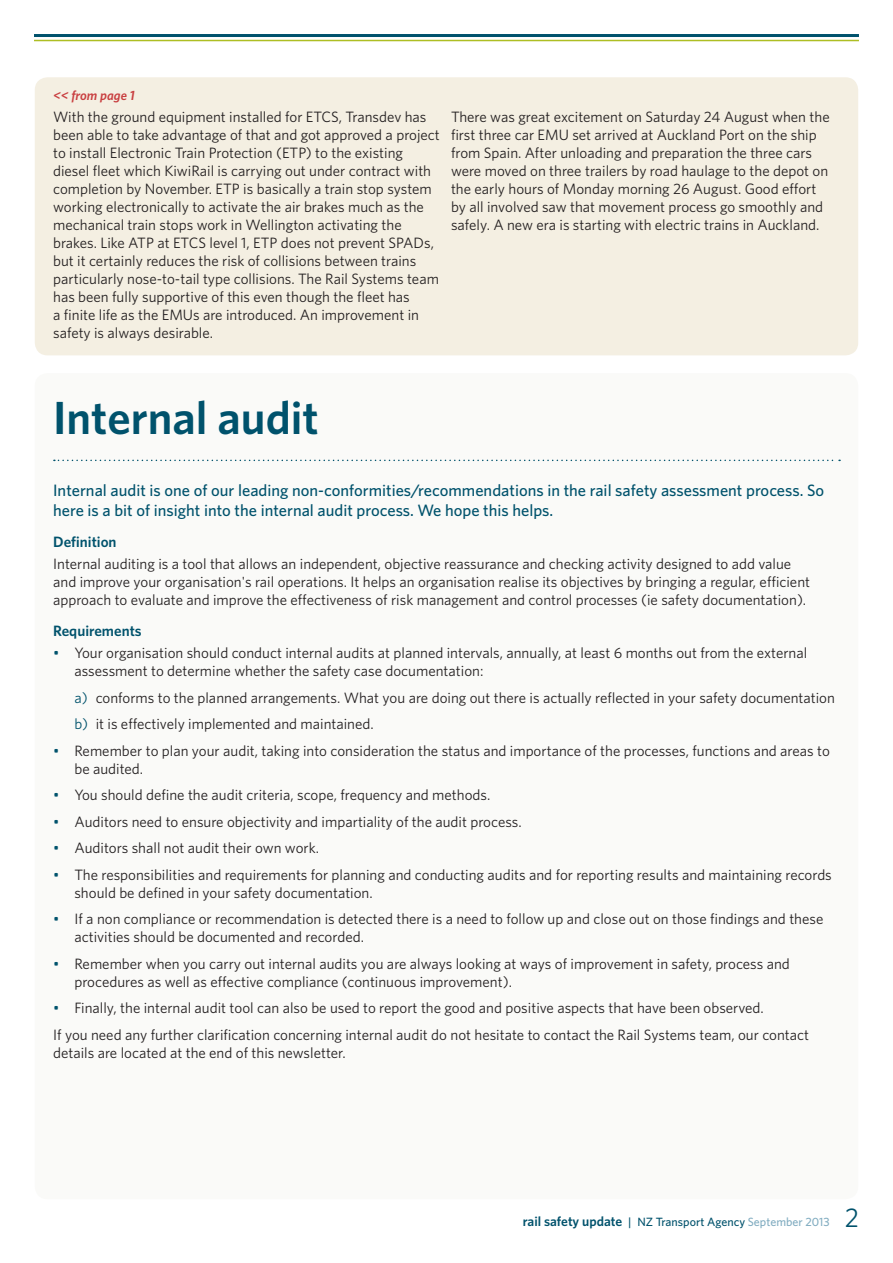
<style>
.page{position:relative;width:893px;height:1263px;background:#fff}
.page>*{position:absolute;margin:0;border:0;box-sizing:border-box;transform-origin:0 0}
.heading_1{font:600 46.5px "Whitney";color:#00526c}
.t1{font:27px "Whitney";color:#00526c}
.intro_para{font:500 16.5px/19.8px "Whitney";color:#00526c}
.body{font:15px/18px "Whitney";color:#231f20}
.subhead_1{font:600 15px "Whitney";color:#00526c}
.body-2{font:italic 600 13.5px "Whitney";color:#c94041}
.t2{font:500 12px "Whitney";color:#00526c}
.s1{color:#00526c}
.s2{font-weight:600;font-size:13.5px}
.s3{color:#82adc1}
</style>
<div class="page">
<hr style="left:34px;top:40px;width:825px;height:1px;background:#aebe24">
<hr style="left:34px;top:34px;width:825px;height:3px;background:#00526c">
<div style="left:35px;top:77px;width:823px;height:278px;background:#f4efe2;border-radius:13px"></div>
<div style="left:35px;top:373px;width:823px;height:826px;background:#fafaf8;border-radius:13px"></div>
<svg style="left:54px;top:460px;width:786px;height:1px"></svg>
<p class="body-2" style="left:53px;top:86px;width:83px">&lt;&lt; from page 1</p>
<p class="body" style="left:53px;top:107px;width:388px">With the ground equipment installed for ETCS, Transdev has been able to take advantage of that and got approved a project to install Electronic Train Protection (ETP) to the existing diesel fleet which KiwiRail is carrying out under contract with completion by November. ETP is basically a train stop system working electronically to activate the air brakes much as the mechanical train stops work in Wellington activating the brakes. Like ATP at ETCS level 1, ETP does not prevent SPADs, but it certainly reduces the risk of collisions between trains particularly nose-to-tail type collisions. The Rail Systems team has been fully supportive of this even though the fleet has<br>a finite life as the EMUs are introduced. An improvement in safety is always desirable.</p>
<p class="body" style="left:451px;top:107px;width:380px">There was great excitement on Saturday 24 August when the first three car EMU set arrived at Auckland Port on the ship from Spain. After unloading and preparation the three cars were moved on three trailers by road haulage to the depot on the early hours of Monday morning 26 August. Good effort by all involved saw that movement process go smoothly and safely. A new era is starting with electric trains in Auckland.</p>
<p class="heading_1" style="left:53px;top:387px;width:267px">Internal audit</p>
<p class="intro_para" style="left:53px;top:480px;width:773px">Internal audit is one of our leading non-conformities/recommendations in the rail safety assessment process. So here is a bit of insight into the internal audit process. We hope this helps.</p>
<p class="subhead_1" style="left:53px;top:532px;width:65px">Definition</p>
<p class="body" style="left:53px;top:555px;width:758px">Internal auditing is a tool that allows an independent, objective reassurance and checking activity designed to add value and improve your organisation's rail operations. It helps an organisation realise its objectives by bringing a regular, efficient approach to evaluate and improve the effectiveness of risk management and control processes (ie safety documentation).</p>
<p class="subhead_1" style="left:53px;top:621px;width:90px">Requirements</p>
<p class="body" style="left:74px;top:644px;width:734px;text-indent:-21px"><span class="s1">•</span> Your organisation should conduct internal audits at planned intervals, annually, at least 6 months out from the external assessment to determine whether the safety case documentation:</p>
<p class="body" style="left:74px;top:688px;width:762px"><span class="s1">a)</span> conforms to the planned arrangements. What you are doing out there is actually reflected in your safety documentation</p>
<p class="body" style="left:74px;top:715px;width:301px"><span class="s1">b)</span> it is effectively implemented and maintained.</p>
<p class="body" style="left:74px;top:741px;width:757px;text-indent:-21px"><span class="s1">•</span> Remember to plan your audit, taking into consideration the status and importance of the processes, functions and areas to be audited.</p>
<p class="body" style="left:53px;top:786px;width:439px"><span class="s1">•</span> You should define the audit criteria, scope, frequency and methods.</p>
<p class="body" style="left:53px;top:812px;width:470px"><span class="s1">•</span> Auditors need to ensure objectivity and impartiality of the audit process.</p>
<p class="body" style="left:53px;top:839px;width:267px"><span class="s1">•</span> Auditors shall not audit their own work.</p>
<p class="body" style="left:74px;top:865px;width:759px;text-indent:-21px"><span class="s1">•</span> The responsibilities and requirements for planning and conducting audits and for reporting results and maintaining records should be defined in your safety documentation.</p>
<p class="body" style="left:74px;top:910px;width:750px;text-indent:-21px"><span class="s1">•</span> If a non compliance or recommendation is detected there is a need to follow up and close out on those findings and these activities should be documented and recorded.</p>
<p class="body" style="left:74px;top:954px;width:717px;text-indent:-21px"><span class="s1">•</span> Remember when you carry out internal audits you are always looking at ways of improvement in safety, process and procedures as well as effective compliance (continuous improvement).</p>
<p class="body" style="left:53px;top:999px;width:712px"><span class="s1">•</span> Finally, the internal audit tool can also be used to report the good and positive aspects that have been observed.</p>
<p class="body" style="left:53px;top:1025px;width:757px">If you need any further clarification concerning internal audit do not hesitate to contact the Rail Systems team, our contact details are located at the end of this newsletter.</p>
<p class="t2" style="left:523px;top:1214px;width:308px"><span class="s2">rail safety update</span> | NZ Transport Agency <span class="s3">September 2013</span></p>
<p class="t1" style="left:845px;top:1199px;width:16px">2</p>
</div>
